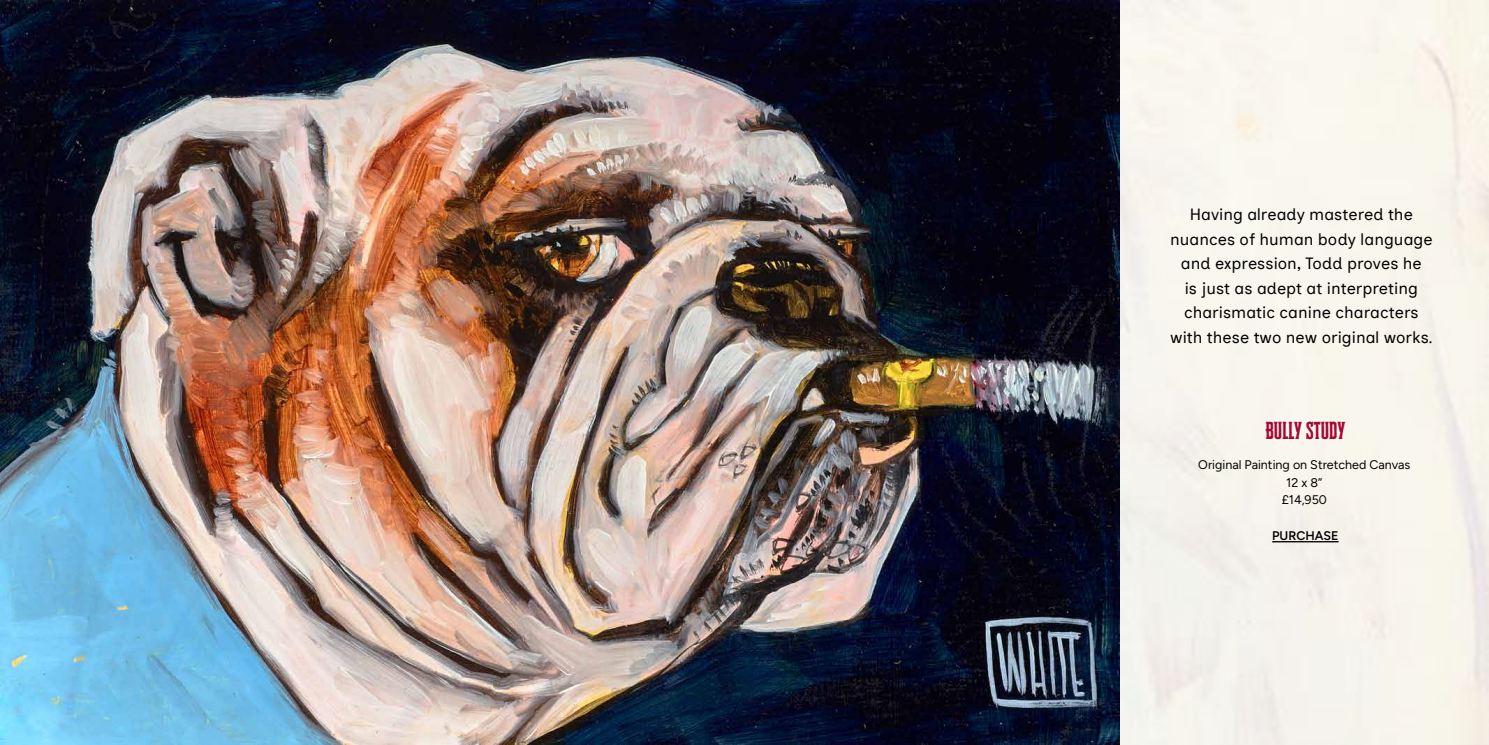
<style>
.page{position:relative;width:1489px;height:745px;background:#fff}
.page>*{position:absolute;margin:0;border:0;box-sizing:border-box;transform-origin:0 0}
.t1{font:20px "Cheddar Gothic Serif";color:#a30934}
.t2{font:16.25px/24.5px "Inclusive Sans";color:#000;text-align:center}
.t3{font:300 12.5px/17.5px "Figtree";color:#000;text-align:center}
</style>
<div class="page">
<div style="left:1119px;top:0;width:369px;height:744px;background:#f8f5ed"></div>
<img style="left:0;top:0;width:1119px;height:744px">
<hr style="left:1272px;top:540px;width:66px;height:2px;background:#000">
<p class="t2" style="left:1169px;top:201px;width:264px">Having already mastered the nuances of human body language and expression, Todd proves he<br>is just as adept at interpreting charismatic canine characters with these two new original works.</p>
<p class="t1" style="left:1265px;top:418px;width:82px">BULLY STUDY</p>
<p class="t3" style="left:1198px;top:455px;width:213px">Original Painting on Stretched Canvas<br>12 x 8”<br>£14,950</p>
<p class="t3" style="left:1272px;top:527px;width:68px">PURCHASE</p>
</div>
